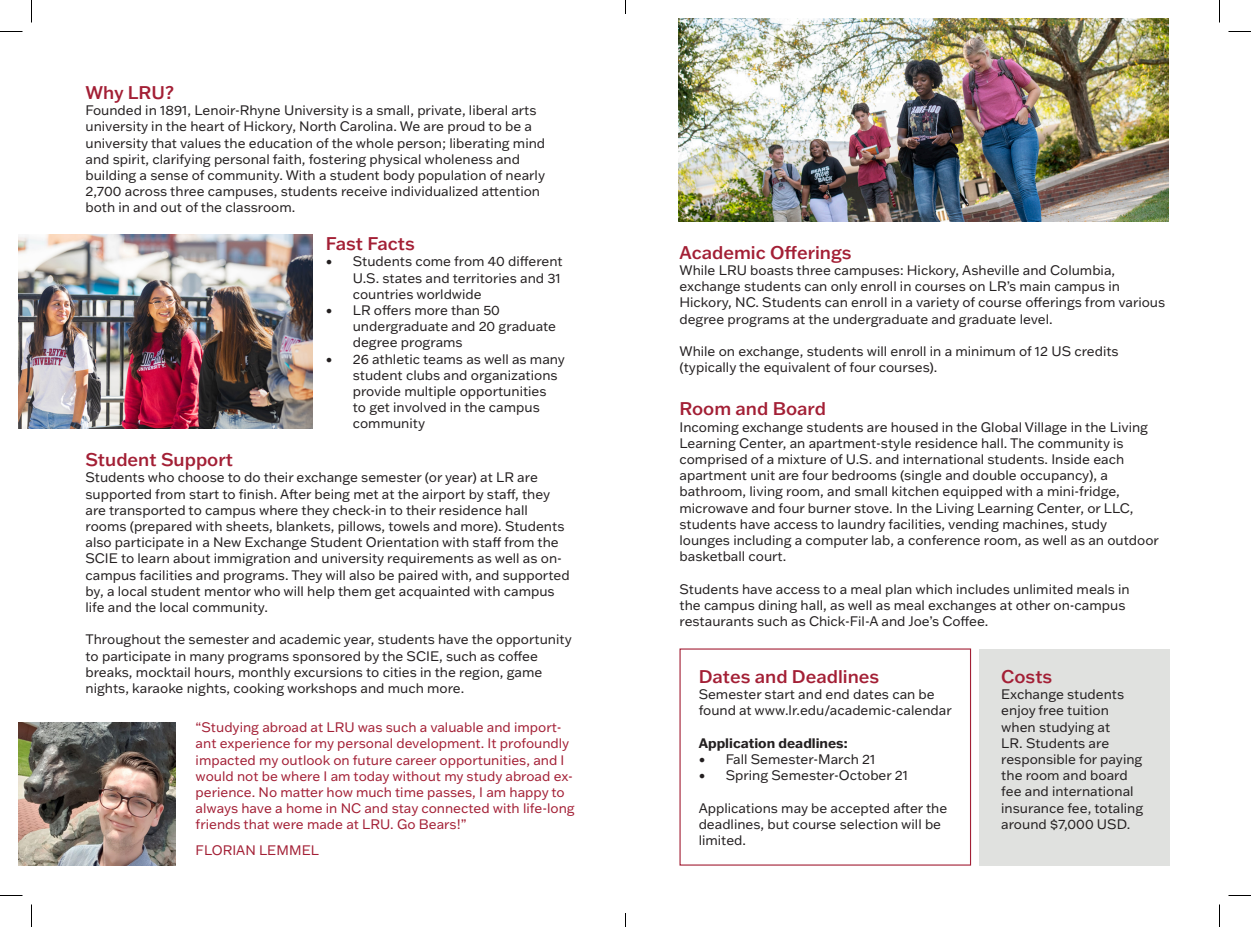
<style>
.page{position:relative;width:1251px;height:927px;background:#fff}
.page>*{position:absolute;margin:0;border:0;box-sizing:border-box;transform-origin:0 0}
.t1{font:500 18px "Franklin Gothic ATF";color:#a31f35}
.t2{font:13.5px/16.2px "Franklin Gothic ATF";color:#231f20}
.t3{font:13.5px/16.2px "Franklin Gothic ATF";color:#a31f35}
.t4{font:700 13.5px "Franklin Gothic ATF";color:#231f20}
</style>
<div class="page">
<img style="left:18px;top:234px;width:294px;height:195px">
<img style="left:678px;top:18px;width:491px;height:204px">
<div style="left:980px;top:649px;width:190px;height:216px;background:#e0e1df"></div>
<img style="left:18px;top:722px;width:157px;height:144px">
<svg style="left:0;top:31px;width:22px;height:1px"></svg>
<svg style="left:1228px;top:31px;width:23px;height:1px"></svg>
<svg style="left:0;top:895px;width:22px;height:1px"></svg>
<svg style="left:1228px;top:895px;width:23px;height:1px"></svg>
<svg style="left:31px;top:0;width:1px;height:22px"></svg>
<svg style="left:31px;top:904px;width:1px;height:23px"></svg>
<svg style="left:1219px;top:0;width:1px;height:22px"></svg>
<svg style="left:1219px;top:904px;width:1px;height:23px"></svg>
<svg style="left:625px;top:0;width:1px;height:14px"></svg>
<svg style="left:625px;top:914px;width:1px;height:13px"></svg>
<p class="t1" style="left:86px;top:80px;width:90px">Why LRU?</p>
<p class="t2" style="left:86px;top:102px;width:461px">Founded in 1891, Lenoir-Rhyne University is a small, private, liberal arts university in the heart of Hickory, North Carolina. We are proud to be a university that values the education of the whole person; liberating mind and spirit, clarifying personal faith, fostering physical wholeness and building a sense of community. With a student body population of nearly 2,700 across three campuses, students receive individualized attention both in and out of the classroom.</p>
<p class="t1" style="left:326px;top:232px;width:91px">Fast Facts</p>
<p class="t2" style="left:353px;top:253px;width:212px;text-indent:-27px">• Students come from 40 different<br>U.S. states and territories and 31 countries worldwide</p>
<p class="t2" style="left:353px;top:302px;width:205px;text-indent:-27px">• LR offers more than 50 undergraduate and 20 graduate degree programs</p>
<p class="t2" style="left:353px;top:350px;width:214px;text-indent:-27px">• 26 athletic teams as well as many student clubs and organizations provide multiple opportunities<br>to get involved in the campus community</p>
<p class="t1" style="left:86px;top:448px;width:149px">Student Support</p>
<p class="t2" style="left:86px;top:469px;width:486px">Students who choose to do their exchange semester (or year) at LR are supported from start to finish. After being met at the airport by staff, they are transported to campus where they check-in to their residence hall rooms (prepared with sheets, blankets, pillows, towels and more). Students also participate in a New Exchange Student Orientation with staff from the SCIE to learn about immigration and university requirements as well as on&shy;campus facilities and programs. They will also be paired with, and supported by, a local student mentor who will help them get acquainted with campus life and the local community.</p>
<p class="t2" style="left:86px;top:631px;width:488px">Throughout the semester and academic year, students have the opportunity to participate in many programs sponsored by the SCIE, such as coffee breaks, mocktail hours, monthly excursions to cities in the region, game nights, karaoke nights, cooking workshops and much more.</p>
<p class="t3" style="left:196px;top:719px;width:381px">“Studying abroad at LRU was such a valuable and import&shy;ant experience for my personal development. It profoundly impacted my outlook on future career opportunities, and I would not be where I am today without my study abroad ex&shy;perience. No matter how much time passes, I am happy to always have a home in NC and stay connected with life-long friends that were made at LRU. Go Bears!”</p>
<p class="t3" style="left:196px;top:841px;width:125px">FLORIAN LEMMEL</p>
<p class="t1" style="left:680px;top:240px;width:174px">Academic Offerings</p>
<p class="t2" style="left:680px;top:262px;width:487px">While LRU boasts three campuses: Hickory, Asheville and Columbia, exchange students can only enroll in courses on LR’s main campus in Hickory, NC. Students can enroll in a variety of course offerings from various degree programs at the undergraduate and graduate level.</p>
<p class="t2" style="left:680px;top:343px;width:441px">While on exchange, students will enroll in a minimum of 12 US credits (typically the equivalent of four courses).</p>
<p class="t1" style="left:680px;top:397px;width:148px">Room and Board</p>
<p class="t2" style="left:680px;top:418px;width:481px">Incoming exchange students are housed in the Global Village in the Living Learning Center, an apartment-style residence hall. The community is comprised of a mixture of U.S. and international students. Inside each apartment unit are four bedrooms (single and double occupancy), a bathroom, living room, and small kitchen equipped with a mini-fridge, microwave and four burner stove. In the Living Learning Center, or LLC, students have access to laundry facilities, vending machines, study lounges including a computer lab, a conference room, as well as an outdoor basketball court.</p>
<p class="t2" style="left:680px;top:580px;width:452px">Students have access to a meal plan which includes unlimited meals in the campus dining hall, as well as meal exchanges at other on-campus restaurants such as Chick-Fil-A and Joe’s Coffee.</p>
<p class="t1" style="left:699px;top:664px;width:182px">Dates and Deadlines</p>
<p class="t2" style="left:699px;top:686px;width:255px">Semester start and end dates can be found at www.lr.edu/academic-calendar</p>
<p class="t4" style="left:699px;top:734px;width:151px">Application deadlines:</p>
<p class="t2" style="left:699px;top:751px;width:178px">• Fall Semester-March 21</p>
<p class="t2" style="left:699px;top:767px;width:211px">• Spring Semester-October 21</p>
<p class="t2" style="left:699px;top:799px;width:250px">Applications may be accepted after the deadlines, but course selection will be limited.</p>
<p class="t1" style="left:1001px;top:664px;width:53px">Costs</p>
<p class="t2" style="left:1001px;top:686px;width:143px">Exchange students enjoy free tuition when studying at<br>LR. Students are responsible for paying the room and board fee and international insurance fee, totaling around $7,000 USD.</p>
</div>
